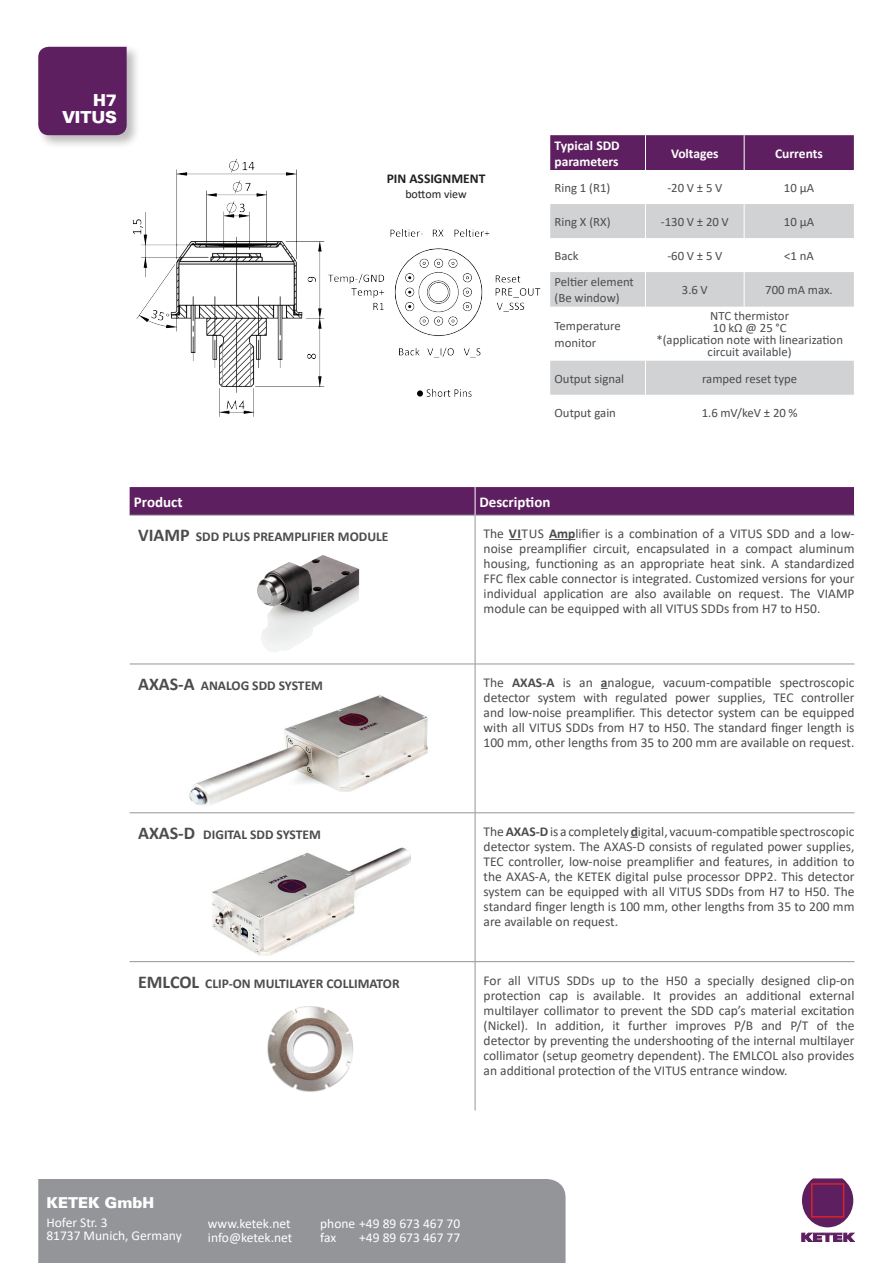
<style>
.page{position:relative;width:893px;height:1263px;background:#fff}
.page>*{position:absolute;margin:0;border:0;box-sizing:border-box;transform-origin:0 0}
.t1{font:900 16.5px "Univers";color:#fff}
.t2{font:700 15px "Calibri";color:#fff}
.t3{font:900 15px "Univers";color:#fff}
.t4{font:13.5px/15px "Calibri";color:#4b4c4d;text-align:justify}
.t5{font:700 13.5px "Calibri";color:#4b4c4d}
.t6{font:13.5px/13.5px "Calibri";color:#fff}
.t7{font:700 13.5px/16.2px "Calibri";color:#fff}
.t8{font:700 13.5px "Calibri";color:#231f20}
.t9{font:12.75px/12px "Calibri";color:#4b4c4d}
.t10{font:12px "Calibri";color:#231f20}
.s1{font-size:18px}
.s2{font-weight:700}
</style>
<div class="page">
<svg style="left:802px;top:1178px;width:51px;height:49px"></svg>
<div style="left:811px;top:1183px;width:33px;height:34px;border:2px solid #da2128"></div>
<svg style="left:801px;top:1233px;width:54px;height:9px"></svg>
<div style="left:36px;top:44px;width:105px;height:105px;background:#231f20;opacity:.3"></div>
<div style="left:38px;top:47px;width:89px;height:88px;background:#5e1f60"></div>
<div style="left:38px;top:1179px;width:528px;height:84px;background:#939598"></div>
<div style="left:208px;top:1218px;width:90px;height:24px;background:#939598"></div>
<div style="left:46px;top:1197px;width:139px;height:45px;background:#939598"></div>
<div style="left:320px;top:1218px;width:141px;height:24px;background:#939598"></div>
<div style="left:550px;top:135px;width:304px;height:35px;background:#5e1f60"></div>
<svg style="left:550px;top:204px;width:304px;height:191px;fill:#d1d2d4"></svg>
<hr style="left:645px;top:135px;width:1px;height:35px;background:#fff">
<hr style="left:744px;top:135px;width:1px;height:35px;background:#fff">
<hr style="left:645px;top:204px;width:1px;height:34px;background:#fff">
<hr style="left:744px;top:204px;width:1px;height:34px;background:#fff">
<hr style="left:645px;top:238px;width:1px;height:34px;background:#fff">
<hr style="left:744px;top:238px;width:1px;height:34px;background:#fff">
<hr style="left:645px;top:272px;width:1px;height:35px;background:#fff">
<hr style="left:744px;top:272px;width:1px;height:35px;background:#fff">
<hr style="left:645px;top:307px;width:1px;height:54px;background:#fff">
<hr style="left:645px;top:361px;width:1px;height:34px;background:#fff">
<svg style="left:130px;top:516px;width:724px;height:445px"></svg>
<svg style="left:130px;top:665px;width:724px;height:147px"></svg>
<svg style="left:130px;top:962px;width:724px;height:148px"></svg>
<hr style="left:130px;top:515px;width:345px;height:1px;background:#939598">
<hr style="left:130px;top:664px;width:345px;height:1px;background:#939598">
<hr style="left:475px;top:515px;width:380px;height:1px;background:#939598">
<hr style="left:475px;top:515px;width:1px;height:149px;background:#939598">
<hr style="left:475px;top:664px;width:379px;height:1px;background:#939598">
<hr style="left:475px;top:664px;width:1px;height:149px;background:#939598">
<hr style="left:130px;top:812px;width:345px;height:1px;background:#939598">
<hr style="left:475px;top:812px;width:379px;height:1px;background:#939598">
<hr style="left:475px;top:813px;width:1px;height:148px;background:#939598">
<hr style="left:475px;top:962px;width:1px;height:148px;background:#939598">
<hr style="left:130px;top:961px;width:345px;height:1px;background:#939598">
<hr style="left:475px;top:961px;width:379px;height:1px;background:#939598">
<svg style="left:130px;top:487px;width:725px;height:28px;background:#5f2161"></svg>
<svg style="left:509px;top:539px;width:13px;height:1px"></svg>
<svg style="left:549px;top:539px;width:26px;height:1px"></svg>
<img style="left:212px;top:848px;width:198px;height:107px">
<img style="left:250px;top:544px;width:122px;height:115px">
<img style="left:188px;top:694px;width:246px;height:112px">
<img style="left:328px;top:229px;width:213px;height:129px">
<img style="left:417px;top:389px;width:55px;height:8px">
<div style="left:129px;top:148px;width:198px;height:291px;background:#fff"></div>
<img style="left:133px;top:159px;width:192px;height:258px">
<img style="left:260px;top:997px;width:102px;height:102px">
<p class="t1" style="left:93px;top:90px;width:25px">H7</p>
<p class="t1" style="left:62px;top:106px;width:57px">VITUS</p>
<p class="t8" style="left:387px;top:169px;width:100px">PIN ASSIGNMENT</p>
<p class="t10" style="left:405px;top:185px;width:63px">bottom view</p>
<p class="t7" style="left:554px;top:137px;width:67px">Typical SDD parameters</p>
<p class="t7" style="left:671px;top:145px;width:49px">Voltages</p>
<p class="t7" style="left:775px;top:145px;width:49px">Currents</p>
<p class="t9" style="left:554px;top:181px;width:57px">Ring 1 (R1)</p>
<p class="t9" style="left:667px;top:181px;width:56px">-20 V ± 5 V</p>
<p class="t9" style="left:784px;top:181px;width:32px">10 µA</p>
<p class="t9" style="left:554px;top:215px;width:58px">Ring X (RX)</p>
<p class="t9" style="left:661px;top:215px;width:69px">-130 V ± 20 V</p>
<p class="t9" style="left:784px;top:215px;width:32px">10 µA</p>
<p class="t9" style="left:554px;top:249px;width:26px">Back</p>
<p class="t9" style="left:667px;top:249px;width:56px">-60 V ± 5 V</p>
<p class="t9" style="left:784px;top:249px;width:31px">&lt;1 nA</p>
<p class="t9" style="left:554px;top:273px;width:81px;line-height:16.5px">Peltier element (Be window)</p>
<p class="t9" style="left:682px;top:284px;width:27px">3.6 V</p>
<p class="t9" style="left:765px;top:284px;width:69px">700 mA max.</p>
<p class="t9" style="left:554px;top:317px;width:68px;line-height:16.5px">Temperature monitor</p>
<p class="t9" style="left:656px;top:310px;width:188px;text-align:center">NTC thermistor<br>10 kΩ @ 25 °C<br>*(application note with linearization circuit available)</p>
<p class="t9" style="left:554px;top:372px;width:71px">Output signal</p>
<p class="t9" style="left:702px;top:372px;width:97px">ramped reset type</p>
<p class="t9" style="left:554px;top:406px;width:63px">Output gain</p>
<p class="t9" style="left:702px;top:406px;width:98px">1.6 mV/keV ± 20 %</p>
<p class="t2" style="left:134px;top:491px;width:50px">Product</p>
<p class="t2" style="left:479px;top:491px;width:73px">Description</p>
<p class="t5" style="left:138px;top:527px;width:252px"><span class="s1">VIAMP</span> SDD PLUS PREAMPLIFIER MODULE</p>
<p class="t4" style="left:484px;top:526px;width:372px">The <span class="s2">VI</span>TUS <span class="s2">Amp</span>lifier is a combination of a VITUS SDD and a low&shy;noise preamplifier circuit, encapsulated in a compact aluminum housing, functioning as an appropriate heat sink. A standardized FFC flex cable connector is integrated. Customized versions for your individual application are also available on request. The VIAMP module can be equipped with all VITUS SDDs from H7 to H50.</p>
<p class="t5" style="left:138px;top:676px;width:186px"><span class="s1">AXAS-A</span> ANALOG SDD SYSTEM</p>
<p class="t4" style="left:484px;top:674px;width:372px">The <span class="s2">AXAS-A</span> is an <span class="s2">a</span>nalogue, vacuum-compatible spectroscopic detector system with regulated power supplies, TEC controller and low-noise preamplifier. This detector system can be equipped with all VITUS SDDs from H7 to H50. The standard finger length is 100 mm, other lengths from 35 to 200 mm are available on request.</p>
<p class="t5" style="left:138px;top:825px;width:184px"><span class="s1">AXAS-D</span> DIGITAL SDD SYSTEM</p>
<p class="t4" style="left:484px;top:823px;width:372px">The <span class="s2">AXAS-D</span> is a completely <span class="s2">d</span>igital, vacuum-compatible spectroscopic detector system. The AXAS-D consists of regulated power supplies, TEC controller, low-noise preamplifier and features, in addition to the AXAS-A, the KETEK digital pulse processor DPP2. This detector system can be equipped with all VITUS SDDs from H7 to H50. The standard finger length is 100 mm, other lengths from 35 to 200 mm are available on request.</p>
<p class="t5" style="left:138px;top:974px;width:263px"><span class="s1">EMLCOL</span> CLIP-ON MULTILAYER COLLIMATOR</p>
<p class="t4" style="left:484px;top:972px;width:372px">For all VITUS SDDs up to the H50 a specially designed clip-on protection cap is available. It provides an additional external multilayer collimator to prevent the SDD cap’s material excitation (Nickel). In addition, it further improves P/B and P/T of the detector by preventing the undershooting of the internal multilayer collimator (setup geometry dependent). The EMLCOL also provides an additional protection of the VITUS entrance window.</p>
<p class="t3" style="left:46px;top:1193px;width:109px">KETEK GmbH</p>
<p class="t6" style="left:46px;top:1215px;width:137px">Hofer Str. 3<br>81737 Munich, Germany</p>
<p class="t6" style="left:320px;top:1217px;width:142px">phone +49 89 673 467 70 fax</p>
<p class="t6" style="left:208px;top:1217px;width:86px">www.ketek.net info@ketek.net</p>
<p class="t6" style="left:359px;top:1230px;width:103px">+49 89 673 467 77</p>
</div>
